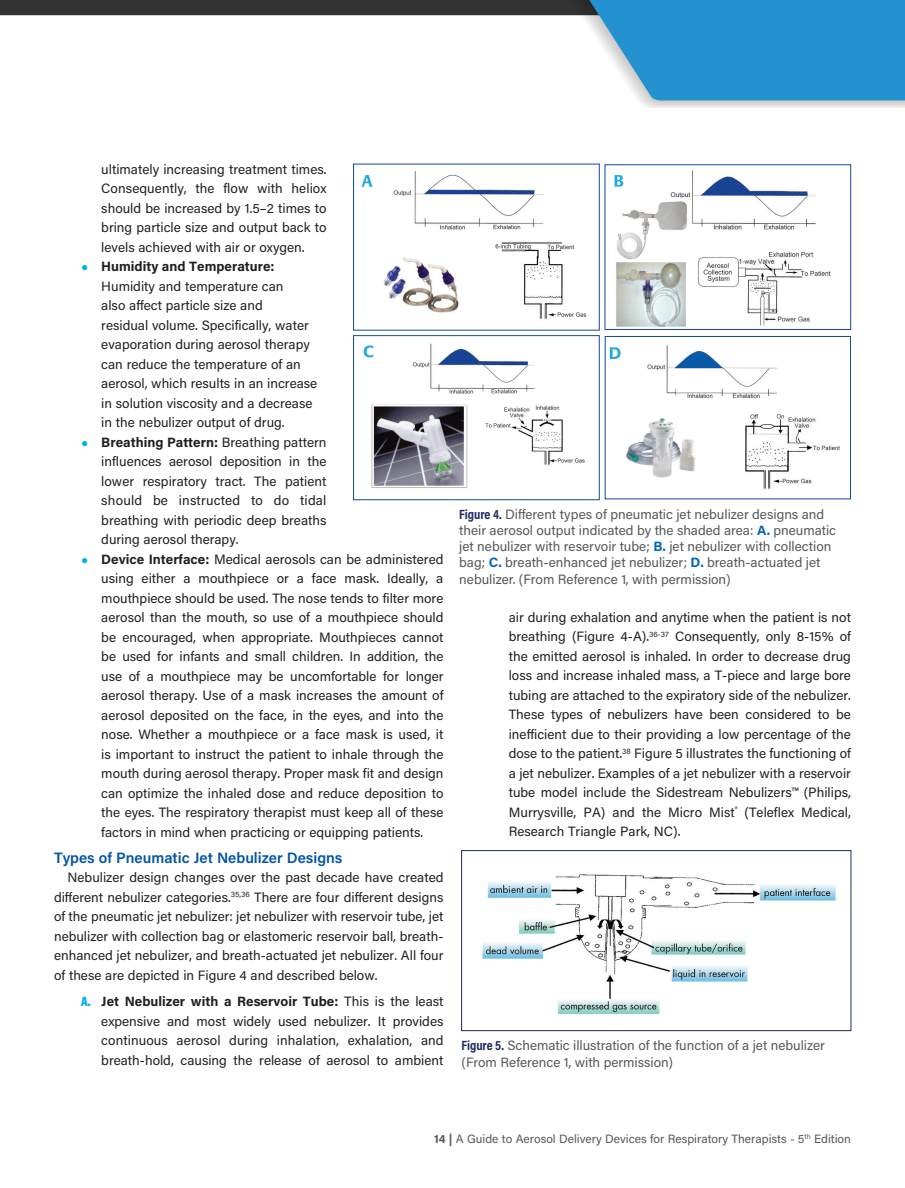
<style>
.page{position:relative;width:905px;height:1188px;background:#fff}
.page>*{position:absolute;margin:0;border:0;box-sizing:border-box;transform-origin:0 0}
.Sub_sub_blue{font:600 15px "Acumin Pro";color:#0154a6}
.paragraph{font:13.5px/19.5px "Acumin Pro";color:#231f20;text-align:justify}
.figure_info{font:13.5px/16.2px "Acumin Pro";color:#57585a}
.t1{font:12px "Acumin Pro";color:#57585a}
.s1{font-family:"Arial";font-size:12px;color:#00aeef}
.s2{font-weight:700}
.s3{font-family:"Acumin Pro Cond";font-weight:900;color:#00aeef}
.s4{font-family:"Acumin Pro Cond";font-weight:700;color:#1f2b61}
.s5{font-weight:700;color:#0166b3}
</style>
<div class="page">
<svg style="left:0;top:0;width:904px;height:108px"></svg>
<img style="left:361px;top:171px;width:226px;height:148px">
<svg style="left:362px;top:175px;width:10px;height:12px"></svg>
<img style="left:616px;top:170px;width:215px;height:157px">
<div style="left:604px;top:165px;width:246px;height:165px;border:1px solid #0f499d"></div>
<svg style="left:614px;top:175px;width:9px;height:12px"></svg>
<img style="left:363px;top:343px;width:222px;height:145px">
<div style="left:353px;top:335px;width:246px;height:165px;border:1px solid #0f499d"></div>
<svg style="left:364px;top:345px;width:9px;height:12px"></svg>
<img style="left:620px;top:345px;width:220px;height:144px">
<div style="left:605px;top:336px;width:245px;height:163px;border:1px solid #0f499d"></div>
<svg style="left:609px;top:347px;width:11px;height:12px"></svg>
<img style="left:482px;top:874px;width:354px;height:140px">
<div style="left:461px;top:851px;width:390px;height:180px;border:1px solid #1f2b61"></div>
<p class="paragraph" style="left:101px;top:159px;width:227px">ultimately increasing treatment times.<br>Consequently, the flow with heliox should be increased by 1.5–2 times to bring particle size and output back to levels achieved with air or oxygen.</p>
<p class="paragraph" style="left:101px;top:256px;width:217px;text-align:left;text-indent:-20px"><span class="s1">●</span> <span class="s2">Humidity and Temperature:<br></span>Humidity and temperature can<br>also affect particle size and<br>residual volume. Specifically, water evaporation during aerosol therapy can reduce the temperature of an aerosol, which results in an increase in solution viscosity and a decrease in the nebulizer output of drug.</p>
<p class="paragraph" style="left:101px;top:432px;width:227px;text-indent:-20px"><span class="s1">●</span> <span class="s2">Breathing Pattern:</span> Breathing pattern influences aerosol deposition in the lower respiratory tract. The patient should be instructed to do tidal breathing with periodic deep breaths during aerosol therapy.</p>
<p class="paragraph" style="left:101px;top:549px;width:344px;text-indent:-20px"><span class="s1">●</span> <span class="s2">Device Interface:</span> Medical aerosols can be administered using either a mouthpiece or a face mask. Ideally, a mouthpiece should be used. The nose tends to filter more aerosol than the mouth, so use of a mouthpiece should be encouraged, when appropriate. Mouthpieces cannot be used for infants and small children. In addition, the use of a mouthpiece may be uncomfortable for longer aerosol therapy. Use of a mask increases the amount of aerosol deposited on the face, in the eyes, and into the nose. Whether a mouthpiece or a face mask is used, it is important to instruct the patient to inhale through the mouth during aerosol therapy. Proper mask fit and design can optimize the inhaled dose and reduce deposition to the eyes. The respiratory therapist must keep all of these factors in mind when practicing or equipping patients.</p>
<p class="Sub_sub_blue" style="left:54px;top:847px;width:290px">Types of Pneumatic Jet Nebulizer Designs</p>
<p class="paragraph" style="left:54px;top:867px;width:391px;text-indent:14px">Nebulizer design changes over the past decade have created different nebulizer categories.<sup>35,36</sup> There are four different designs of the pneumatic jet nebulizer: jet nebulizer with reservoir tube, jet nebulizer with collection bag or elastomeric reservoir ball, breath&shy;enhanced jet nebulizer, and breath-actuated jet nebulizer. All four of these are depicted in Figure 4 and described below.</p>
<p class="paragraph" style="left:101px;top:991px;width:344px;text-indent:-20px"><span class="s3">A.</span> <span class="s2">Jet Nebulizer with a Reservoir Tube:</span> This is the least expensive and most widely used nebulizer. It provides continuous aerosol during inhalation, exhalation, and breath-hold, causing the release of aerosol to ambient</p>
<p class="figure_info" style="left:459px;top:505px;width:378px"><span class="s4">Figure 4.</span> Different types of pneumatic jet nebulizer designs and their aerosol output indicated by the shaded area: <span class="s5">A.</span> pneumatic jet nebulizer with reservoir tube; <span class="s5">B.</span> jet nebulizer with collection bag; <span class="s5">C.</span> breath-enhanced jet nebulizer; <span class="s5">D.</span> breath-actuated jet nebulizer. (From Reference 1, with permission)</p>
<p class="paragraph" style="left:508px;top:607px;width:344px">air during exhalation and anytime when the patient is not breathing (Figure 4-A).<sup>36-37</sup> Consequently, only 8-15% of the emitted aerosol is inhaled. In order to decrease drug loss and increase inhaled mass, a T-piece and large bore tubing are attached to the expiratory side of the nebulizer.<br>These types of nebulizers have been considered to be inefficient due to their providing a low percentage of the dose to the patient.<sup>38</sup> Figure 5 illustrates the functioning of a jet nebulizer. Examples of a jet nebulizer with a reservoir tube model include the Sidestream Nebulizers™ (Philips, Murrysville, PA) and the Micro Mist<sup>®</sup> (Teleflex Medical, Research Triangle Park, NC).</p>
<p class="figure_info" style="left:461px;top:1037px;width:365px"><span class="s4">Figure 5.</span> Schematic illustration of the function of a jet nebulizer (From Reference 1, with permission)</p>
<p class="t1" style="left:434px;top:1130px;width:418px"><span class="s2">14 |</span> A Guide to Aerosol Delivery Devices for Respiratory Therapists - 5<sup>th</sup> Edition</p>
</div>
